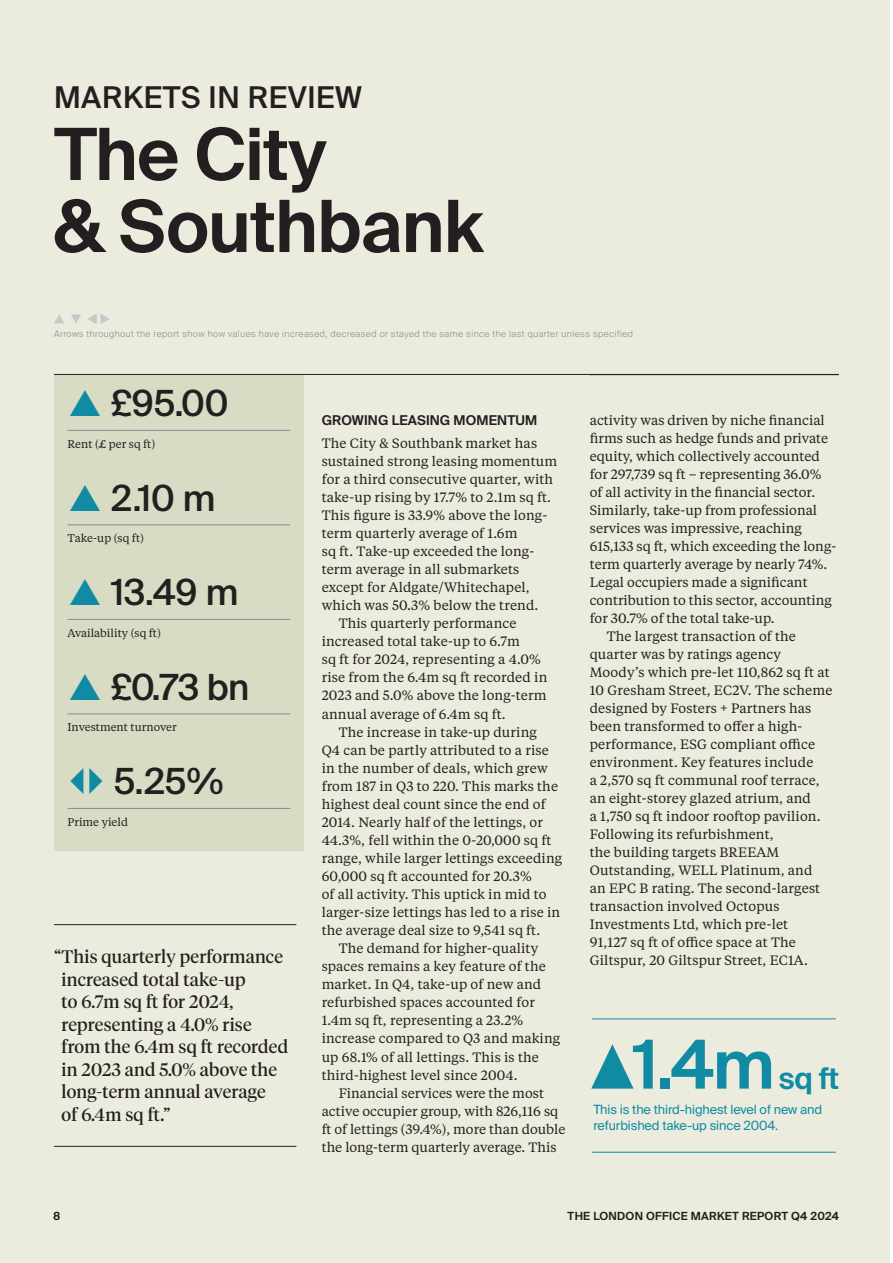
<style>
.page{position:relative;width:893px;height:1263px;background:#fff}
.page>*{position:absolute;margin:0;border:0;box-sizing:border-box;transform-origin:0 0}
.t1{font:600 72px/72px "Suisse Intl";letter-spacing:-.01em;color:#231f20}
.t2{font:600 67.5px "Suisse Intl";color:#118ba4}
.t3{font:500 36px "Suisse Intl";color:#231f20}
.t4{font:500 30px "Suisse Intl";letter-spacing:.02em;color:#231f20}
.t5{font:600 30px "Suisse Intl";color:#118ba4}
.t6{font:18px/22.5px "Tiempos Headline";letter-spacing:.01em;color:#231f20}
.t7{font:13.5px "Tiempos Text";letter-spacing:.01em;color:#231f20}
.t8{font:600 13.5px "Suisse Intl";letter-spacing:.01em;color:#231f20}
.t9{font:12.75px/15.8px "Suisse Intl";letter-spacing:-.01em;color:#118ba4}
.t10{font:11.25px "Tiempos Text";color:#231f20}
.t11{font:600 11.25px "Suisse Intl";letter-spacing:.025em;color:#231f20}
.t12{font:300 9px "Suisse Intl";letter-spacing:.05em;color:#8a8c8f}
</style>
<div class="page">
<div style="left:0;top:0;width:890px;height:1263px;background:#ebecdd"></div>
<hr style="left:589px;top:375px;width:250px;height:1px;background:#838992">
<div style="left:54px;top:375px;width:250px;height:476px;background:#d9dcc4"></div>
<hr style="left:68px;top:430px;width:222px;height:1px;background:#838992">
<hr style="left:68px;top:525px;width:222px;height:1px;background:#838992">
<hr style="left:68px;top:619px;width:222px;height:1px;background:#838992">
<hr style="left:68px;top:714px;width:222px;height:1px;background:#838992">
<hr style="left:68px;top:808px;width:222px;height:1px;background:#838992">
<hr style="left:54px;top:374px;width:785px;height:1px;background:#231f20">
<svg style="left:54px;top:315px;width:10px;height:8px"></svg>
<svg style="left:71px;top:314px;width:10px;height:9px"></svg>
<svg style="left:88px;top:314px;width:21px;height:10px"></svg>
<hr style="left:54px;top:924px;width:242px;height:1px;background:#231f20">
<hr style="left:54px;top:1146px;width:242px;height:1px;background:#231f20">
<svg style="left:591px;top:1044px;width:43px;height:44px"></svg>
<hr style="left:592px;top:1018px;width:244px;height:1px;background:#118ba4">
<hr style="left:592px;top:1152px;width:244px;height:1px;background:#118ba4">
<h3 class="t4" style="left:54px;top:80px;width:309px">MARKETS IN REVIEW</h3>
<h1 class="t1" style="left:54px;top:119px;width:431px">The City<br>&amp; Southbank</h1>
<p class="t12" style="left:54px;top:329px;width:581px">Arrows throughout the report show how values have increased, decreased or stayed the same since the last quarter unless specified</p>
<h3 class="t3" style="left:111px;top:383px;width:119px">£95.00</h3>
<p class="t10" style="left:68px;top:436px;width:89px">Rent (£ per sq ft)</p>
<h3 class="t3" style="left:111px;top:477px;width:106px">2.10 m</h3>
<p class="t10" style="left:68px;top:531px;width:78px">Take-up (sq ft)</p>
<h3 class="t3" style="left:111px;top:572px;width:129px">13.49 m</h3>
<p class="t10" style="left:68px;top:625px;width:95px">Availability (sq ft)</p>
<h3 class="t3" style="left:111px;top:666px;width:140px">£0.73 bn</h3>
<p class="t10" style="left:68px;top:720px;width:111px">Investment turnover</p>
<h3 class="t3" style="left:114px;top:761px;width:111px">5.25%</h3>
<p class="t10" style="left:68px;top:814px;width:62px">Prime yield</p>
<h3 class="t6" style="left:62px;top:944px;width:228px;text-indent:-8px">“This quarterly performance increased total take-up<br>to 6.7m sq ft for 2024, representing a 4.0% rise from the 6.4m sq ft recorded in 2023 and 5.0% above the long-term annual average<br>of 6.4m sq ft.”</h3>
<p class="t8" style="left:322px;top:413px;width:217px">GROWING LEASING MOMENTUM</p>
<p class="t7" style="left:322px;top:434px;width:217px">The City &amp; Southbank market has</p>
<p class="t7" style="left:322px;top:452px;width:237px">sustained strong leasing momentum</p>
<p class="t7" style="left:322px;top:470px;width:233px">for a third consecutive quarter, with</p>
<p class="t7" style="left:322px;top:488px;width:231px">take-up rising by 17.7% to 2.1m sq ft.</p>
<p class="t7" style="left:322px;top:506px;width:227px">This figure is 33.9% above the long-</p>
<p class="t7" style="left:322px;top:524px;width:197px">term quarterly average of 1.6m</p>
<p class="t7" style="left:322px;top:542px;width:214px">sq ft. Take-up exceeded the long-</p>
<p class="t7" style="left:322px;top:560px;width:199px">term average in all submarkets</p>
<p class="t7" style="left:322px;top:578px;width:210px">except for Aldgate/Whitechapel,</p>
<p class="t7" style="left:322px;top:596px;width:218px">which was 50.3% below the trend.</p>
<p class="t7" style="left:339px;top:614px;width:179px">This quarterly performance</p>
<p class="t7" style="left:322px;top:632px;width:200px">increased total take-up to 6.7m</p>
<p class="t7" style="left:322px;top:650px;width:221px">sq ft for 2024, representing a 4.0%</p>
<p class="t7" style="left:322px;top:668px;width:227px">rise from the 6.4m sq ft recorded in</p>
<p class="t7" style="left:322px;top:687px;width:226px">2023 and 5.0% above the long-term</p>
<p class="t7" style="left:322px;top:705px;width:185px">annual average of 6.4m sq ft.</p>
<p class="t7" style="left:339px;top:723px;width:200px">The increase in take-up during</p>
<p class="t7" style="left:322px;top:741px;width:229px">Q4 can be partly attributed to a rise</p>
<p class="t7" style="left:322px;top:759px;width:228px">in the number of deals, which grew</p>
<p class="t7" style="left:322px;top:777px;width:238px">from 187 in Q3 to 220. This marks the</p>
<p class="t7" style="left:322px;top:795px;width:225px">highest deal count since the end of</p>
<p class="t7" style="left:322px;top:813px;width:223px">2014. Nearly half of the lettings, or</p>
<p class="t7" style="left:322px;top:831px;width:231px">44.3%, fell within the 0-20,000 sq ft</p>
<p class="t7" style="left:322px;top:849px;width:242px">range, while larger lettings exceeding</p>
<p class="t7" style="left:322px;top:867px;width:212px">60,000 sq ft accounted for 20.3%</p>
<p class="t7" style="left:322px;top:885px;width:226px">of all activity. This uptick in mid to</p>
<p class="t7" style="left:322px;top:903px;width:240px">larger-size lettings has led to a rise in</p>
<p class="t7" style="left:322px;top:921px;width:220px">the average deal size to 9,541 sq ft.</p>
<p class="t7" style="left:339px;top:939px;width:201px">The demand for higher-quality</p>
<p class="t7" style="left:322px;top:957px;width:226px">spaces remains a key feature of the</p>
<p class="t7" style="left:322px;top:975px;width:221px">market. In Q4, take-up of new and</p>
<p class="t7" style="left:322px;top:993px;width:215px">refurbished spaces accounted for</p>
<p class="t7" style="left:322px;top:1011px;width:203px">1.4m sq ft, representing a 23.2%</p>
<p class="t7" style="left:322px;top:1029px;width:240px">increase compared to Q3 and making</p>
<p class="t7" style="left:322px;top:1048px;width:219px">up 68.1% of all lettings. This is the</p>
<p class="t7" style="left:322px;top:1066px;width:197px">third-highest level since 2004.</p>
<p class="t7" style="left:339px;top:1084px;width:207px">Financial services were the most</p>
<p class="t7" style="left:322px;top:1102px;width:238px">active occupier group, with 826,116 sq</p>
<p class="t7" style="left:322px;top:1120px;width:245px">ft of lettings (39.4%), more than double</p>
<p class="t7" style="left:322px;top:1138px;width:236px">the long-term quarterly average. This</p>
<p class="t7" style="left:590px;top:411px;width:236px">activity was driven by niche financial</p>
<p class="t7" style="left:590px;top:429px;width:240px">firms such as hedge funds and private</p>
<p class="t7" style="left:590px;top:447px;width:232px">equity, which collectively accounted</p>
<p class="t7" style="left:590px;top:465px;width:233px">for 297,739 sq ft – representing 36.0%</p>
<p class="t7" style="left:590px;top:483px;width:227px">of all activity in the financial sector.</p>
<p class="t7" style="left:590px;top:501px;width:229px">Similarly, take-up from professional</p>
<p class="t7" style="left:590px;top:519px;width:214px">services was impressive, reaching</p>
<p class="t7" style="left:590px;top:537px;width:248px">615,133 sq ft, which exceeding the long-</p>
<p class="t7" style="left:590px;top:555px;width:239px">term quarterly average by nearly 74%.</p>
<p class="t7" style="left:590px;top:573px;width:219px">Legal occupiers made a significant</p>
<p class="t7" style="left:590px;top:591px;width:244px">contribution to this sector, accounting</p>
<p class="t7" style="left:590px;top:609px;width:186px">for 30.7% of the total take-up.</p>
<p class="t7" style="left:607px;top:627px;width:191px">The largest transaction of the</p>
<p class="t7" style="left:590px;top:645px;width:193px">quarter was by ratings agency</p>
<p class="t7" style="left:590px;top:663px;width:242px">Moody’s which pre-let 110,862 sq ft at</p>
<p class="t7" style="left:590px;top:681px;width:244px">10 Gresham Street, EC2V. The scheme</p>
<p class="t7" style="left:590px;top:699px;width:223px">designed by Fosters + Partners has</p>
<p class="t7" style="left:590px;top:717px;width:214px">been transformed to offer a high-</p>
<p class="t7" style="left:590px;top:735px;width:227px">performance, ESG compliant office</p>
<p class="t7" style="left:590px;top:753px;width:225px">environment. Key features include</p>
<p class="t7" style="left:590px;top:771px;width:231px">a 2,570 sq ft communal roof terrace,</p>
<p class="t7" style="left:590px;top:789px;width:223px">an eight-storey glazed atrium, and</p>
<p class="t7" style="left:590px;top:807px;width:232px">a 1,750 sq ft indoor rooftop pavilion.</p>
<p class="t7" style="left:590px;top:825px;width:185px">Following its refurbishment,</p>
<p class="t7" style="left:590px;top:843px;width:191px">the building targets BREEAM</p>
<p class="t7" style="left:590px;top:861px;width:224px">Outstanding, WELL Platinum, and</p>
<p class="t7" style="left:590px;top:879px;width:232px">an EPC B rating. The second-largest</p>
<p class="t7" style="left:590px;top:897px;width:191px">transaction involved Octopus</p>
<p class="t7" style="left:590px;top:915px;width:200px">Investments Ltd, which pre-let</p>
<p class="t7" style="left:590px;top:933px;width:208px">91,127 sq ft of office space at The</p>
<p class="t7" style="left:590px;top:951px;width:220px">Giltspur, 20 Giltspur Street, EC1A.</p>
<h2 class="t2" style="left:633px;top:1026px;width:143px">1.4m</h2>
<h3 class="t5" style="left:779px;top:1061px;width:62px">sq ft</h3>
<p class="t9" style="left:593px;top:1102px;width:230px">This is the third-highest level of new and refurbished take-up since 2004.</p>
<p class="t11" style="left:53px;top:1209px;width:9px">8</p>
<p class="t11" style="left:568px;top:1209px;width:273px">THE LONDON OFFICE MARKET REPORT Q4 2024</p>
</div>
